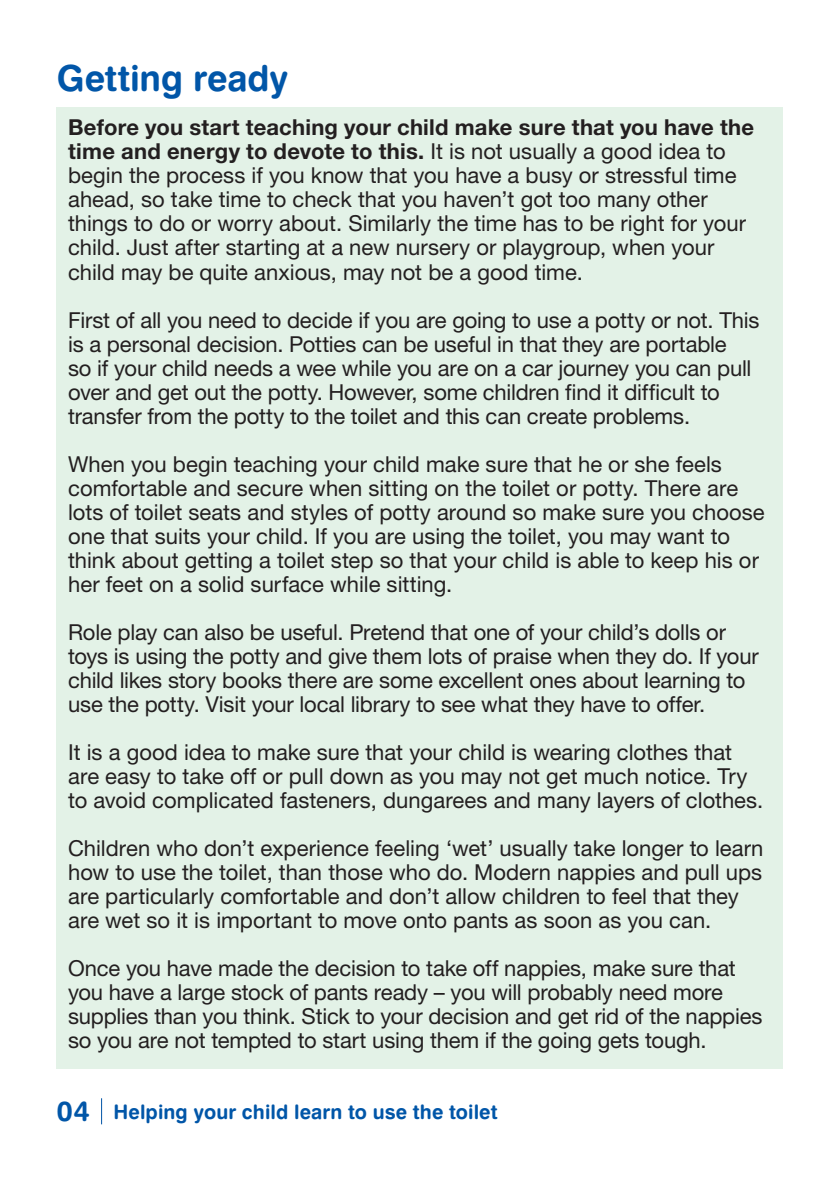
<style>
.page{position:relative;width:840px;height:1191px;background:#fff}
.page>*{position:absolute;margin:0;border:0;box-sizing:border-box;transform-origin:0 0}
.t1{font:36px "Swiss 721 BT Bold Rounded";letter-spacing:-.005em;color:#0156a8}
.t2{font:22px/24px "Helvetica Neue";letter-spacing:-.005em;color:#231f20}
.t3{font:20px "Swiss 721 BT Bold Rounded";letter-spacing:.005em;color:#0156a8}
.s1{font-weight:700}
.s2{font-size:28px}
</style>
<div class="page">
<div style="left:57px;top:107px;width:725px;height:961px;background:#e3f2e7"></div>
<svg style="left:101px;top:1098px;width:1px;height:26px"></svg>
<h1 class="t1" style="left:57px;top:56px;width:233px">Getting ready</h1>
<p class="t2" style="left:68px;top:115px;width:687px"><span class="s1">Before you start teaching your child make sure that you have the time and energy to devote to this.</span> It is not usually a good idea to begin the process if you know that you have a busy or stressful time ahead, so take time to check that you haven’t got too many other things to do or worry about. Similarly the time has to be right for your child. Just after starting at a new nursery or playgroup, when your child may be quite anxious, may not be a good time.</p>
<p class="t2" style="left:68px;top:307px;width:692px">First of all you need to decide if you are going to use a potty or not. This is a personal decision. Potties can be useful in that they are portable<br>so if your child needs a wee while you are on a car journey you can pull over and get out the potty. However, some children find it difficult to transfer from the potty to the toilet and this can create problems.</p>
<p class="t2" style="left:68px;top:451px;width:697px">When you begin teaching your child make sure that he or she feels comfortable and secure when sitting on the toilet or potty. There are lots of toilet seats and styles of potty around so make sure you choose one that suits your child. If you are using the toilet, you may want to think about getting a toilet step so that your child is able to keep his or her feet on a solid surface while sitting.</p>
<p class="t2" style="left:68px;top:619px;width:691px">Role play can also be useful. Pretend that one of your child’s dolls or toys is using the potty and give them lots of praise when they do. If your child likes story books there are some excellent ones about learning to use the potty. Visit your local library to see what they have to offer.</p>
<p class="t2" style="left:68px;top:739px;width:696px">It is a good idea to make sure that your child is wearing clothes that are easy to take off or pull down as you may not get much notice. Try to avoid complicated fasteners, dungarees and many layers of clothes.</p>
<p class="t2" style="left:68px;top:835px;width:696px">Children who don’t experience feeling ‘wet’ usually take longer to learn how to use the toilet, than those who do. Modern nappies and pull ups are particularly comfortable and don’t allow children to feel that they are wet so it is important to move onto pants as soon as you can.</p>
<p class="t2" style="left:68px;top:955px;width:695px">Once you have made the decision to take off nappies, make sure that you have a large stock of pants ready – you will probably need more supplies than you think. Stick to your decision and get rid of the nappies so you are not tempted to start using them if the going gets tough.</p>
<p class="t3" style="left:57px;top:1099px;width:442px"><span class="s2">04</span> Helping your child learn to use the toilet</p>
</div>
